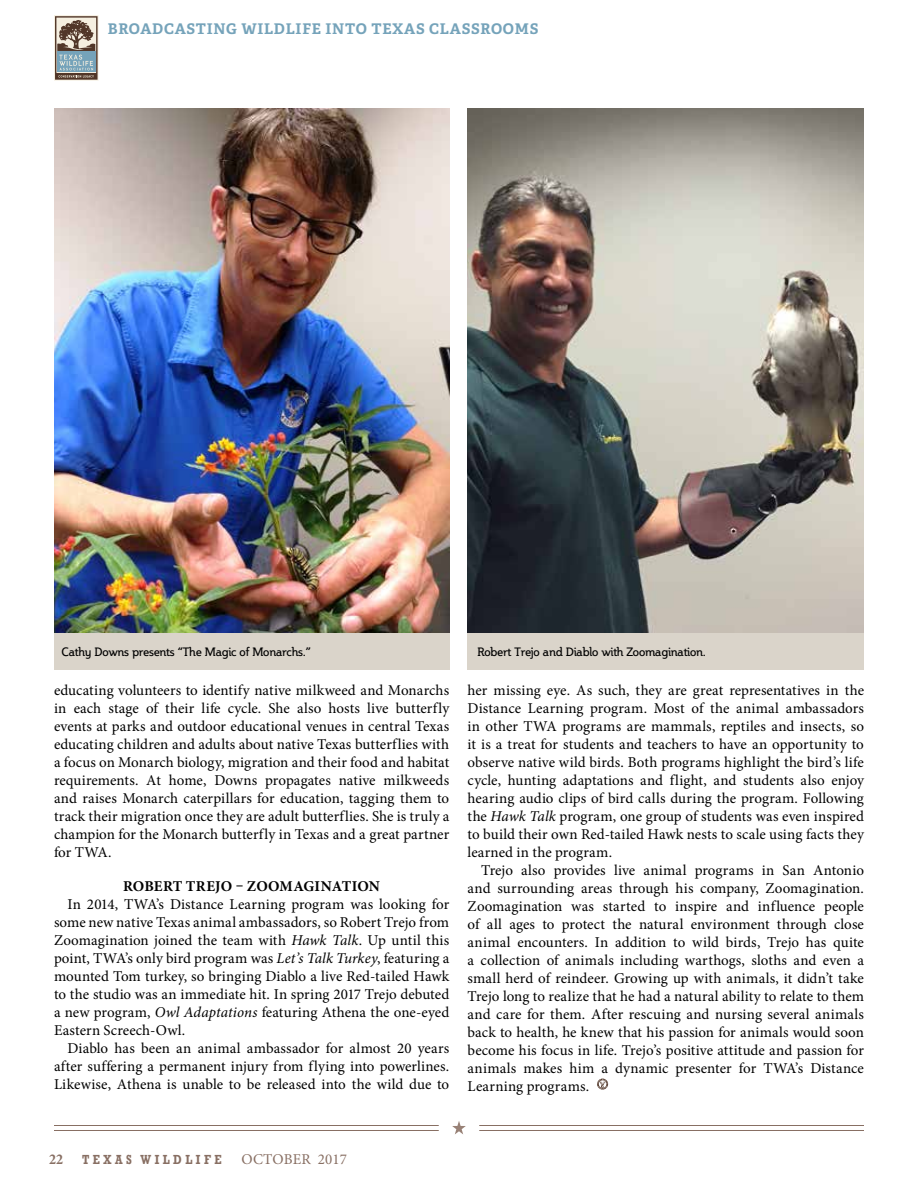
<style>
.page{position:relative;width:918px;height:1188px;background:#fff}
.page>*{position:absolute;margin:0;border:0;box-sizing:border-box;transform-origin:0 0}
.t1{font:15px/18px "Minion Pro";letter-spacing:.005em;color:#000;text-align:justify}
.t2{font:700 15px "Minion Pro";color:#000}
.t3{font:15px "Minion Pro";letter-spacing:.01em;color:#886f63}
.t4{font:700 condensed 15px "Minion Pro";color:#886f63}
.t5{font:700 14.7px "Adelle Basic";letter-spacing:.05em;color:#75a3ba}
.t6{font:700 13.5px "Rockwell";letter-spacing:.325em;color:#886f63;scale:.8 1}
.t7{font:12px "Steinem";letter-spacing:-.01em;color:#000}
.s1{font-style:italic}
</style>
<div class="page">
<svg style="left:452px;top:1121px;width:14px;height:13px"></svg>
<hr style="left:479px;top:1125px;width:385px;height:1px;background:#886f63">
<hr style="left:479px;top:1130px;width:385px;height:1px;background:#886f63">
<hr style="left:54px;top:1125px;width:385px;height:1px;background:#886f63">
<hr style="left:54px;top:1130px;width:385px;height:1px;background:#886f63">
<svg style="left:54px;top:15px;width:45px;height:66px;background:#999792"></svg>
<svg style="left:597px;top:1079px;width:11px;height:11px"></svg>
<img style="left:468px;top:108px;width:396px;height:526px">
<div style="left:468px;top:634px;width:396px;height:36px;background:#dad4ca"></div>
<img style="left:54px;top:108px;width:395px;height:526px">
<div style="left:54px;top:634px;width:395px;height:36px;background:#dad4ca"></div>
<p class="t5" style="left:108px;top:19px;width:432px">BROADCASTING WILDLIFE INTO TEXAS CLASSROOMS</p>
<p class="t7" style="left:62px;top:645px;width:251px">Cathy Downs presents “The Magic of Monarchs.”</p>
<p class="t7" style="left:477px;top:645px;width:230px">Robert Trejo and Diablo with Zoomagination.</p>
<p class="t1" style="left:54px;top:681px;width:397px">educating volunteers to identify native milkweed and Monarchs in each stage of their life cycle. She also hosts live butterfly events at parks and outdoor educational venues in central Texas educating children and adults about native Texas butterflies with a focus on Monarch biology, migration and their food and habitat requirements. At home, Downs propagates native milkweeds and raises Monarch caterpillars for education, tagging them to track their migration once they are adult butterflies. She is truly a champion for the Monarch butterfly in Texas and a great partner for TWA.</p>
<p class="t2" style="left:123px;top:876px;width:258px">ROBERT TREJO – ZOOMAGINATION</p>
<p class="t1" style="left:54px;top:895px;width:397px;text-indent:14px">In 2014, TWA’s Distance Learning program was looking for some new native Texas animal ambassadors, so Robert Trejo from Zoomagination joined the team with <span class="s1">Hawk Talk</span>. Up until this point, TWA’s only bird program was <span class="s1">Let’s Talk Turkey</span>, featuring a mounted Tom turkey, so bringing Diablo a live Red-tailed Hawk to the studio was an immediate hit. In spring 2017 Trejo debuted a new program, <span class="s1">Owl Adaptations</span> featuring Athena the one-eyed Eastern Screech-Owl.</p>
<p class="t1" style="left:54px;top:1039px;width:397px;text-indent:14px">Diablo has been an animal ambassador for almost 20 years after suffering a permanent injury from flying into powerlines.<br>Likewise, Athena is unable to be released into the wild due to</p>
<p class="t1" style="left:468px;top:681px;width:398px">her missing eye. As such, they are great representatives in the Distance Learning program. Most of the animal ambassadors in other TWA programs are mammals, reptiles and insects, so it is a treat for students and teachers to have an opportunity to observe native wild birds. Both programs highlight the bird’s life cycle, hunting adaptations and flight, and students also enjoy hearing audio clips of bird calls during the program. Following the <span class="s1">Hawk Talk</span> program, one group of students was even inspired to build their own Red-tailed Hawk nests to scale using facts they learned in the program.</p>
<p class="t1" style="left:468px;top:861px;width:398px;text-indent:14px">Trejo also provides live animal programs in San Antonio and surrounding areas through his company, Zoomagination.<br>Zoomagination was started to inspire and influence people of all ages to protect the natural environment through close animal encounters. In addition to wild birds, Trejo has quite a collection of animals including warthogs, sloths and even a small herd of reindeer. Growing up with animals, it didn’t take Trejo long to realize that he had a natural ability to relate to them and care for them. After rescuing and nursing several animals back to health, he knew that his passion for animals would soon become his focus in life. Trejo’s positive attitude and passion for animals makes him a dynamic presenter for TWA’s Distance Learning programs.</p>
<p class="t4" style="left:49px;top:1149px;width:15px">22</p>
<p class="t6" style="left:82px;top:1152px;width:176px">TEXAS WILDLIFE</p>
<p class="t3" style="left:242px;top:1149px;width:107px">OCTOBER 2017</p>
</div>
